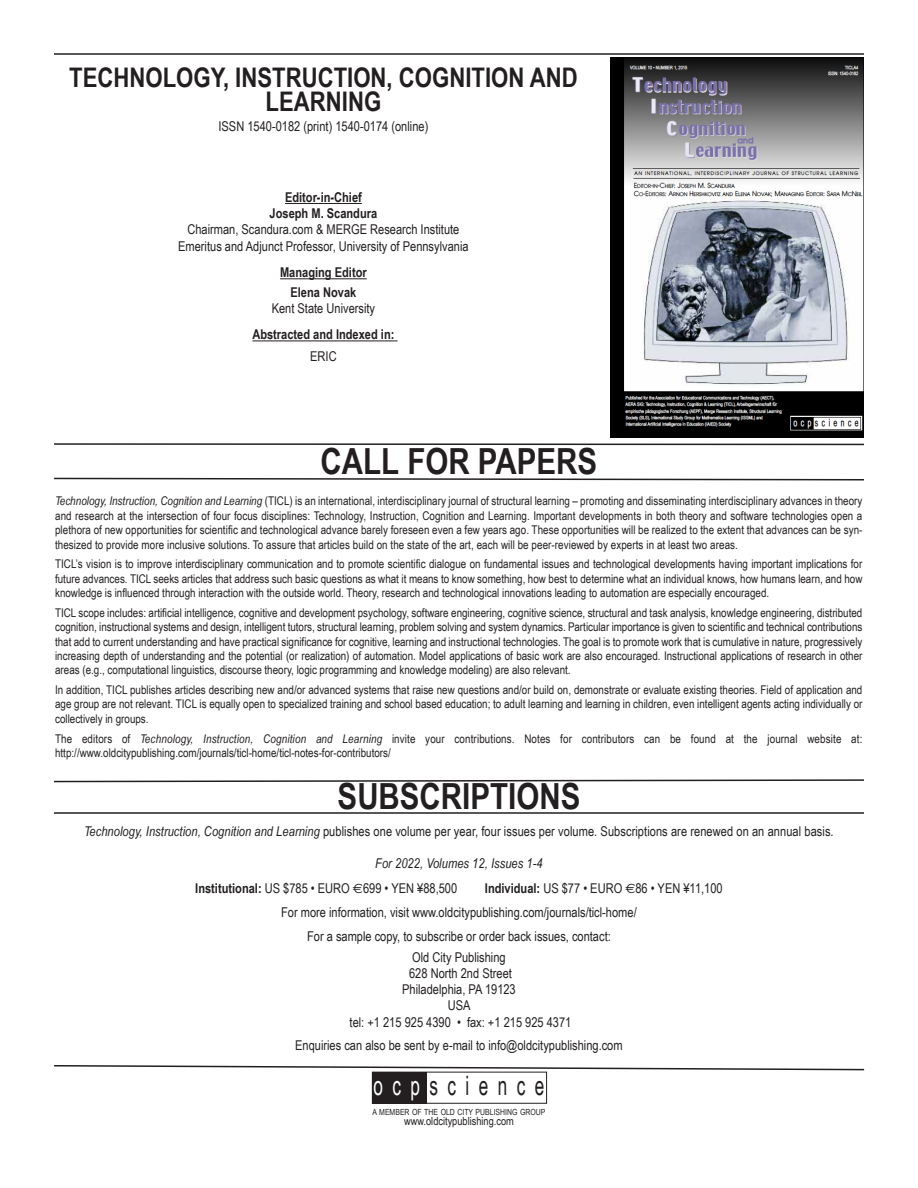
<style>
.page{position:relative;width:918px;height:1188px;background:#fff}
.page>*{position:absolute;margin:0;border:0;box-sizing:border-box;transform-origin:0 0}
.t1{font:700 36px "Arial Narrow";color:#231f20}
.t2{font:700 27px/24.9px "Arial Narrow";color:#231f20;text-align:center}
.t3{font:26.7px "Arial Narrow";letter-spacing:.45em;color:#231f20;scale:.79 1}
.t4{font:13.5px/16.2px "Arial Narrow";color:#231f20;text-align:center}
.t5{font:700 13.5px/16.2px "Arial Narrow";color:#231f20;text-align:center}
.t6{font:italic 13.5px/24.8px "Arial Narrow";letter-spacing:.005em;color:#231f20}
.t7{font:12px/14.4px "Arial Narrow";color:#231f20;text-align:justify}
.t8{font:11.25px "Arial Narrow";color:#231f20}
.t9{font:8.4px "Arial Narrow";color:#231f20}
.s1{font-style:italic}
.s2{font-weight:700;font-style:normal}
.s3{font-style:normal}
.s4{font-family:"Euro Sans";font-style:normal}
.s5{font-weight:700}
.s6{font-family:"Euro Sans"}
.s7{color:#fff}
</style>
<div class="page">
<hr style="left:285px;top:203px;width:77px;height:1px;background:#231f20">
<hr style="left:280px;top:278px;width:87px;height:1px;background:#231f20">
<hr style="left:252px;top:340px;width:142px;height:1px;background:#231f20">
<div style="left:372px;top:1072px;width:175px;height:32px;border:1px solid #231f20"></div>
<div style="left:372px;top:1072px;width:55px;height:32px;background:#231f20"></div>
<svg style="left:54px;top:477px;width:811px;height:4px"></svg>
<hr style="left:54px;top:443px;width:810px;height:2px;background:#231f20">
<hr style="left:54px;top:812px;width:810px;height:2px;background:#231f20">
<svg style="left:54px;top:779px;width:810px;height:4px"></svg>
<hr style="left:54px;top:53px;width:810px;height:2px;background:#231f20">
<svg style="left:54px;top:1065px;width:811px;height:6px"></svg>
<img style="left:610px;top:57px;width:253px;height:380px">
<h2 class="t2" style="left:69px;top:64px;width:510px">TECHNOLOGY, INSTRUCTION, COGNITION AND<br>LEARNING</h2>
<p class="t4" style="left:219px;top:118px;width:211px">ISSN 1540-0182 (print) 1540-0174 (online)</p>
<p class="t5" style="left:270px;top:189px;width:109px">Editor-in-Chief<br>Joseph M. Scandura</p>
<p class="t4" style="left:178px;top:221px;width:292px">Chairman, Scandura.com &amp; MERGE Research Institute<br>Emeritus and Adjunct Professor, University of Pennsylvania</p>
<p class="t5" style="left:280px;top:263px;width:88px;line-height:19.2px">Managing Editor<br>Elena Novak</p>
<p class="t4" style="left:272px;top:300px;width:105px">Kent State University</p>
<p class="t5" style="left:252px;top:326px;width:144px">Abstracted and Indexed in:</p>
<p class="t4" style="left:310px;top:348px;width:28px">ERIC</p>
<h1 class="t1" style="left:321px;top:441px;width:278px">CALL FOR PAPERS</h1>
<p class="t7" style="left:55px;top:494px;width:809px"><span class="s1">Technology, Instruction, Cognition and Learning</span> (TICL) is an international, interdisciplinary journal of structural learning – promoting and disseminating interdisciplinary advances in theory and research at the intersection of four focus disciplines: Technology, Instruction, Cognition and Learning. Important developments in both theory and software technologies open a plethora of new opportunities for scientific and technological advance barely foreseen even a few years ago. These opportunities will be realized to the extent that advances can be syn&shy;thesized to provide more inclusive solutions. To assure that articles build on the state of the art, each will be peer-reviewed by experts in at least two areas.</p>
<p class="t7" style="left:55px;top:557px;width:809px">TICL’s vision is to improve interdisciplinary communication and to promote scientific dialogue on fundamental issues and technological developments having important implications for future advances. TICL seeks articles that address such basic questions as what it means to know something, how best to determine what an individual knows, how humans learn, and how knowledge is influenced through interaction with the outside world. Theory, research and technological innovations leading to automation are especially encouraged.</p>
<p class="t7" style="left:55px;top:605px;width:809px">TICL scope includes: artificial intelligence, cognitive and development psychology, software engineering, cognitive science, structural and task analysis, knowledge engineering, distributed cognition, instructional systems and design, intelligent tutors, structural learning, problem solving and system dynamics. Particular importance is given to scientific and technical contributions that add to current understanding and have practical significance for cognitive, learning and instructional technologies. The goal is to promote work that is cumulative in nature, progressively increasing depth of understanding and the potential (or realization) of automation. Model applications of basic work are also encouraged. Instructional applications of research in other areas (e.g., computational linguistics, discourse theory, logic programming and knowledge modeling) are also relevant.</p>
<p class="t7" style="left:55px;top:683px;width:809px">In addition, TICL publishes articles describing new and/or advanced systems that raise new questions and/or build on, demonstrate or evaluate existing theories. Field of application and age group are not relevant. TICL is equally open to specialized training and school based education; to adult learning and learning in children, even intelligent agents acting individually or collectively in groups.</p>
<p class="t7" style="left:55px;top:731px;width:809px">The editors of <span class="s1">Technology, Instruction, Cognition and Learning</span> invite your contributions. Notes for contributors can be found at the journal website at: http://www.oldcitypublishing.com/journals/ticl-home/ticl-notes-for-contributors/</p>
<h1 class="t1" style="left:338px;top:776px;width:244px">SUBSCRIPTIONS</h1>
<p class="t4" style="left:84px;top:823px;width:751px"><span class="s1">Technology, Instruction, Cognition and Learning</span> publishes one volume per year, four issues per volume. Subscriptions are renewed on an annual basis.</p>
<p class="t6" style="left:195px;top:851px;width:349px;text-indent:180px">For 2022, Volumes 12, Issues 1-4<br><span class="s2">Institutional:</span> <span class="s3">US $785 • EURO</span> <span class="s4">€</span><span class="s3">699 • YEN ¥88,500</span></p>
<p class="t4" style="left:485px;top:880px;width:239px"><span class="s5">Individual:</span> US $77 • EURO <span class="s6">€</span>86 • YEN ¥11,100</p>
<p class="t4" style="left:281px;top:904px;width:357px">For more information, visit www.oldcitypublishing.com/journals/ticl-home/</p>
<p class="t4" style="left:307px;top:928px;width:305px">For a sample copy, to subscribe or order back issues, contact:</p>
<p class="t4" style="left:350px;top:949px;width:223px">Old City Publishing<br>628 North 2nd Street<br>Philadelphia, PA 19123<br>USA<br>tel: +1 215 925 4390 • fax: +1 215 925 4371</p>
<p class="t4" style="left:295px;top:1037px;width:329px">Enquiries can also be sent by e-mail to info@oldcitypublishing.com</p>
<h3 class="t3" style="left:373px;top:1070px;width:218px"><span class="s7">ocp</span>science</h3>
<p class="t9" style="left:372px;top:1107px;width:175px">A MEMBER OF THE OLD CITY PUBLISHING GROUP</p>
<p class="t8" style="left:404px;top:1115px;width:111px">www.oldcitypublishing.com</p>
</div>
